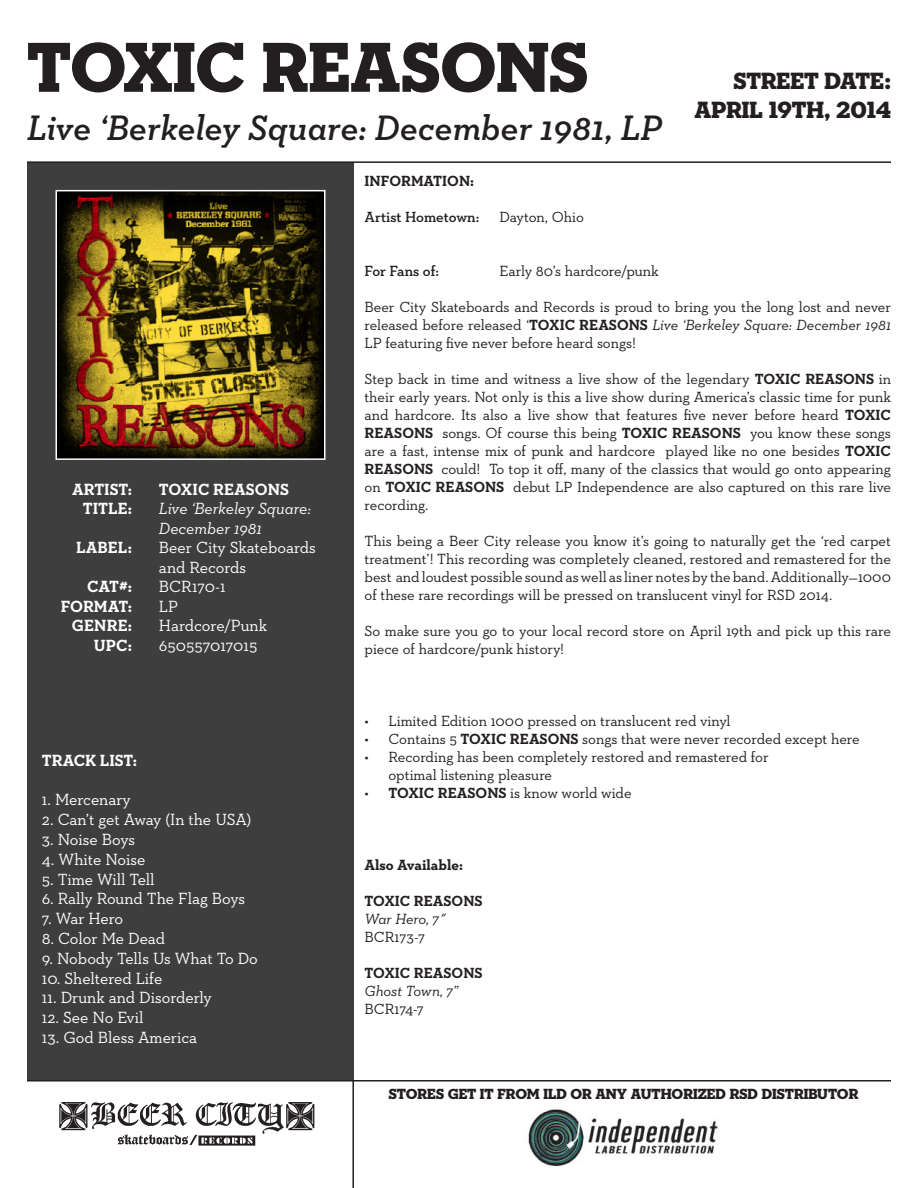
<style>
.page{position:relative;width:918px;height:1188px;background:#fff}
.page>*{position:absolute;margin:0;border:0;box-sizing:border-box;transform-origin:0 0}
.t1{font:72px "Neutraface Slab Display Titling";letter-spacing:-.01em;color:#231f20}
.t2{font:italic 600 36px "Neutraface Slab Text";color:#231f20}
.t3{font:24px "Neutraface Slab Display Titling";color:#231f20}
.t4{font:16.5px "Neutraface Slab Text";letter-spacing:-.005em;color:#fff}
.t5{font:700 16.5px "Neutraface Slab Text";color:#fff}
.t6{font:italic 16.5px "Neutraface Slab Text";color:#fff}
.t7{font:15px/18px "Neutraface Slab Text";letter-spacing:-.005em;color:#231f20;text-align:justify}
.t8{font:700 15px "Neutraface Slab Text";color:#231f20}
.t9{font:15px "Neutraface Slab Display Titling";letter-spacing:-.005em;color:#231f20}
.t10{font:600 15px "Neutraface Slab Text";color:#231f20}
.t11{font:italic 15px "Neutraface Slab Text";letter-spacing:-.005em;color:#231f20}
.s1{font-weight:700}
.s2{font-style:italic}
</style>
<div class="page">
<div style="left:27px;top:163px;width:326px;height:917px;background:#3e3e3f"></div>
<img style="left:58px;top:193px;width:264px;height:264px">
<div style="left:55px;top:190px;width:270px;height:270px;border:2px solid #fff"></div>
<hr style="left:27px;top:161px;width:864px;height:2px;background:#231f20">
<hr style="left:27px;top:1080px;width:864px;height:2px;background:#231f20">
<img style="left:59px;top:1102px;width:256px;height:44px">
<hr style="left:352px;top:1080px;width:2px;height:108px;background:#231f20">
<img style="left:528px;top:1109px;width:190px;height:58px">
<p class="t1" style="left:27px;top:22px;width:563px">TOXIC REASONS</p>
<p class="t2" style="left:27px;top:105px;width:637px">Live ‘Berkeley Square: December 1981, LP</p>
<p class="t3" style="left:733px;top:66px;width:159px">STREET DATE:</p>
<p class="t3" style="left:695px;top:95px;width:198px">APRIL 19TH, 2014</p>
<p class="t5" style="left:72px;top:479px;width:61px">ARTIST:</p>
<p class="t5" style="left:159px;top:479px;width:131px">TOXIC REASONS</p>
<p class="t5" style="left:83px;top:498px;width:51px">TITLE:</p>
<p class="t6" style="left:159px;top:498px;width:154px">Live ‘Berkeley Square:</p>
<p class="t6" style="left:159px;top:518px;width:105px">December 1981</p>
<p class="t5" style="left:76px;top:537px;width:57px">LABEL:</p>
<p class="t4" style="left:159px;top:537px;width:158px">Beer City Skateboards</p>
<p class="t4" style="left:159px;top:557px;width:89px">and Records</p>
<p class="t5" style="left:87px;top:576px;width:46px">CAT#:</p>
<p class="t4" style="left:159px;top:576px;width:68px">BCR170-1</p>
<p class="t5" style="left:61px;top:596px;width:73px">FORMAT:</p>
<p class="t4" style="left:159px;top:596px;width:21px">LP</p>
<p class="t5" style="left:72px;top:615px;width:62px">GENRE:</p>
<p class="t4" style="left:159px;top:615px;width:110px">Hardcore/Punk</p>
<p class="t5" style="left:94px;top:635px;width:40px">UPC:</p>
<p class="t4" style="left:159px;top:635px;width:100px">650557017015</p>
<p class="t5" style="left:42px;top:750px;width:97px">TRACK LIST:</p>
<p class="t4" style="left:42px;top:789px;width:90px">1. Mercenary</p>
<p class="t4" style="left:42px;top:809px;width:211px">2. Can’t get Away (In the USA)</p>
<p class="t4" style="left:42px;top:829px;width:95px">3. Noise Boys</p>
<p class="t4" style="left:42px;top:849px;width:105px">4. White Noise</p>
<p class="t4" style="left:42px;top:869px;width:114px">5. Time Will Tell</p>
<p class="t4" style="left:42px;top:888px;width:205px">6. Rally Round The Flag Boys</p>
<p class="t4" style="left:42px;top:908px;width:83px">7. War Hero</p>
<p class="t4" style="left:42px;top:928px;width:125px">8. Color Me Dead</p>
<p class="t4" style="left:42px;top:948px;width:217px">9. Nobody Tells Us What To Do</p>
<p class="t4" style="left:42px;top:968px;width:122px">10. Sheltered Life</p>
<p class="t4" style="left:42px;top:987px;width:171px">11. Drunk and Disorderly</p>
<p class="t4" style="left:42px;top:1007px;width:103px">12. See No Evil</p>
<p class="t4" style="left:42px;top:1027px;width:157px">13. God Bless America</p>
<p class="t8" style="left:365px;top:171px;width:111px">INFORMATION:</p>
<p class="t10" style="left:365px;top:207px;width:116px">Artist Hometown:</p>
<p class="t7" style="left:500px;top:208px;width:86px">Dayton, Ohio</p>
<p class="t10" style="left:365px;top:261px;width:76px">For Fans of:</p>
<p class="t7" style="left:500px;top:262px;width:161px">Early 80’s hardcore/punk</p>
<p class="t7" style="left:365px;top:298px;width:528px">Beer City Skateboards and Records is proud to bring you the long lost and never released before released ‘<span class="s1">TOXIC REASONS</span> <span class="s2">Live ‘Berkeley Square: December 1981<br></span>LP featuring five never before heard songs!</p>
<p class="t7" style="left:365px;top:370px;width:528px">Step back in time and witness a live show of the legendary <span class="s1">TOXIC REASONS</span> in their early years. Not only is this a live show during America’s classic time for punk and hardcore. Its also a live show that features five never before heard <span class="s1">TOXIC REASONS</span> songs. Of course this being <span class="s1">TOXIC REASONS</span> you know these songs are a fast, intense mix of punk and hardcore played like no one besides <span class="s1">TOXIC REASONS</span> could! To top it off, many of the classics that would go onto appearing on <span class="s1">TOXIC REASONS</span> debut LP Independence are also captured on this rare live recording.</p>
<p class="t7" style="left:365px;top:532px;width:528px">This being a Beer City release you know it’s going to naturally get the ‘red carpet treatment’! This recording was completely cleaned, restored and remastered for the best and loudest possible sound as well as liner notes by the band. Additionally—1000 of these rare recordings will be pressed on translucent vinyl for RSD 2014.</p>
<p class="t7" style="left:365px;top:622px;width:528px">So make sure you go to your local record store on April 19th and pick up this rare piece of hardcore/punk history!</p>
<p class="t7" style="left:365px;top:712px;width:368px">• Limited Edition 1000 pressed on translucent red vinyl</p>
<p class="t7" style="left:365px;top:730px;width:497px">• Contains 5 <span class="s1">TOXIC REASONS</span> songs that were never recorded except here</p>
<p class="t7" style="left:365px;top:748px;width:406px">• Recording has been completely restored and remastered for</p>
<p class="t7" style="left:389px;top:766px;width:165px">optimal listening pleasure</p>
<p class="t7" style="left:365px;top:784px;width:269px">• <span class="s1">TOXIC REASONS</span> is know world wide</p>
<p class="t8" style="left:365px;top:855px;width:100px">Also Available:</p>
<p class="t8" style="left:365px;top:891px;width:120px">TOXIC REASONS</p>
<p class="t11" style="left:365px;top:909px;width:83px">War Hero, 7˝</p>
<p class="t7" style="left:365px;top:928px;width:62px">BCR173-7</p>
<p class="t8" style="left:365px;top:963px;width:120px">TOXIC REASONS</p>
<p class="t11" style="left:365px;top:981px;width:95px">Ghost Town, 7”</p>
<p class="t7" style="left:365px;top:1000px;width:61px">BCR174-7</p>
<p class="t9" style="left:389px;top:1084px;width:471px">STORES GET IT FROM ILD OR ANY AUTHORIZED RSD DISTRIBUTOR</p>
</div>
